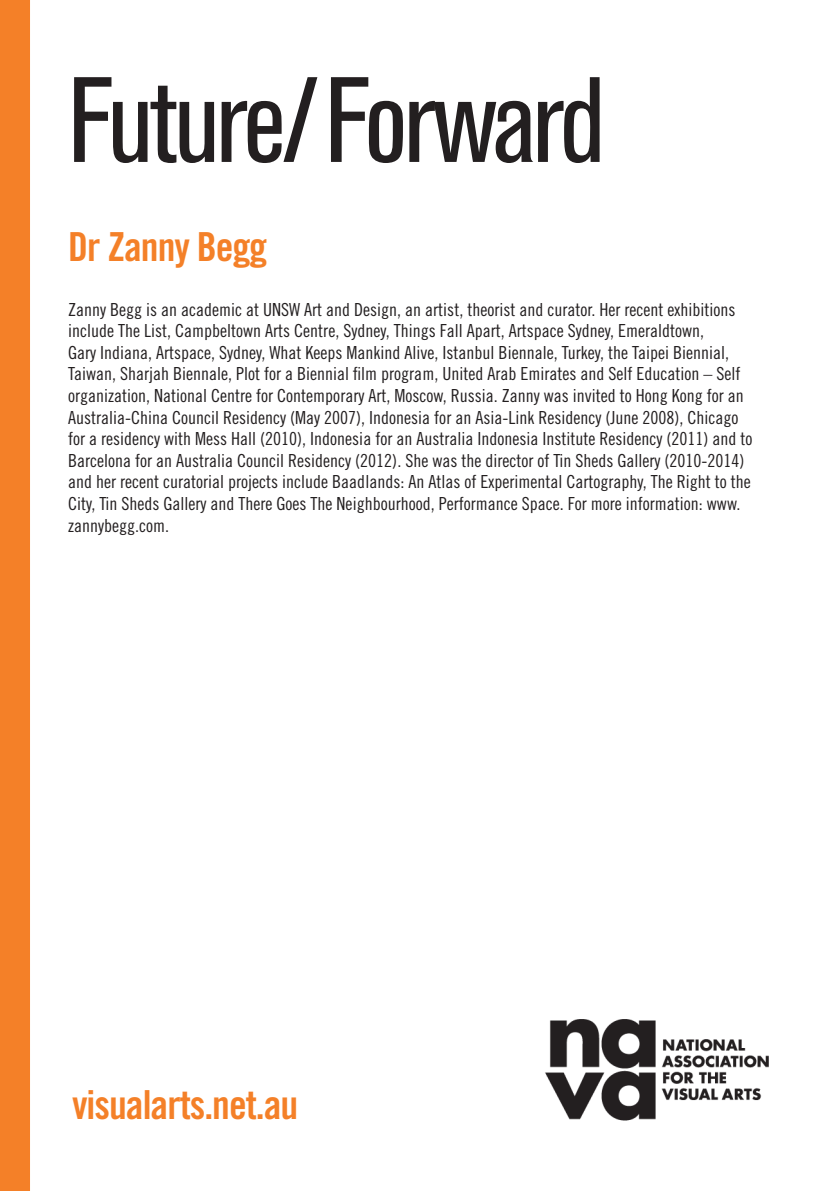
<style>
.page{position:relative;width:840px;height:1191px;background:#fff}
.page>*{position:absolute;margin:0;border:0;box-sizing:border-box;transform-origin:0 0}
.Body_Text{font:condensed 120px "Akzidenz Grotesk BE";letter-spacing:-.025em;color:#231f20}
.Body_Text-2{font:40px "Trade Gothic Bold Cond Twenty";letter-spacing:-.025em;color:#f48028}
.Body_Text-3{font:18px/21.6px "Trade Gothic Cond Eighteen";color:#231f20}
</style>
<div class="page">
<img style="left:545px;top:1019px;width:224px;height:102px">
<div style="left:0;top:0;width:30px;height:1191px;background:#f48028"></div>
<p class="Body_Text" style="left:68px;top:54px;width:538px">Future/Forward</p>
<p class="Body_Text-2" style="left:68px;top:222px;width:200px">Dr Zanny Begg</p>
<p class="Body_Text-3" style="left:68px;top:298px;width:685px">Zanny Begg is an academic at UNSW Art and Design, an artist, theorist and curator. Her recent exhibitions include The List, Campbeltown Arts Centre, Sydney, Things Fall Apart, Artspace Sydney, Emeraldtown,<br>Gary Indiana, Artspace, Sydney, What Keeps Mankind Alive, Istanbul Biennale, Turkey, the Taipei Biennial, Taiwan, Sharjah Biennale, Plot for a Biennial film program, United Arab Emirates and Self Education – Self organization, National Centre for Contemporary Art, Moscow, Russia. Zanny was invited to Hong Kong for an Australia-China Council Residency (May 2007), Indonesia for an Asia-Link Residency (June 2008), Chicago for a residency with Mess Hall (2010), Indonesia for an Australia Indonesia Institute Residency (2011) and to Barcelona for an Australia Council Residency (2012). She was the director of Tin Sheds Gallery (2010-2014) and her recent curatorial projects include Baadlands: An Atlas of Experimental Cartography, The Right to the City, Tin Sheds Gallery and There Goes The Neighbourhood, Performance Space. For more information: www. zannybegg.com.</p>
<h2 class="Body_Text-2" style="left:72px;top:1080px;width:228px">visualarts.net.au</h2>
</div>
